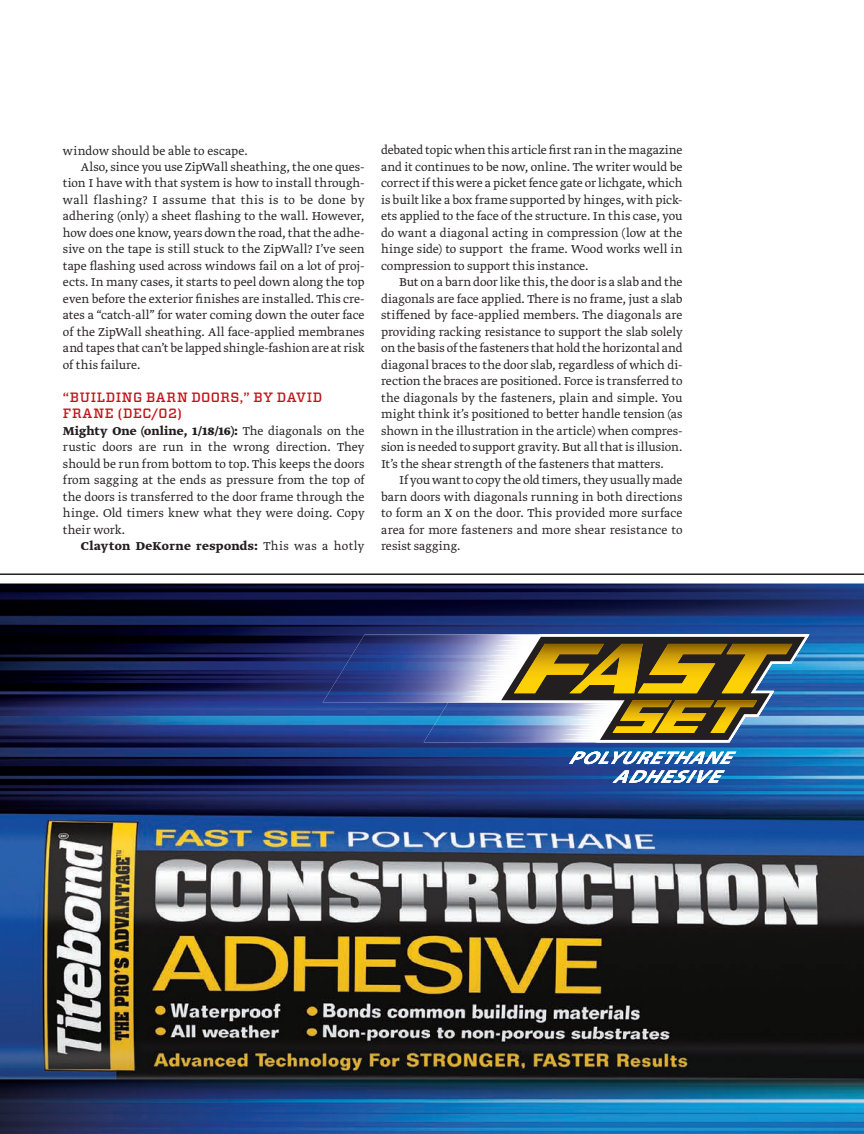
<style>
.page{position:relative;width:864px;height:1134px;background:#fff}
.page>*{position:absolute;margin:0;border:0;box-sizing:border-box;transform-origin:0 0}
.t1{font:300 13.5px/16.5px "Greta Text Std";letter-spacing:.005em;color:#231f20;text-align:justify}
.t2{font:300 13.5px "Greta Text Std";letter-spacing:.03em;color:#231f20}
.t3{font:500 13.5px/16.5px "Vitesse";letter-spacing:.05em;color:#c4121a}
.t4{font:700 13.5px "Greta Text Std";letter-spacing:.02em;color:#231f20}
.s1{font-weight:700}
.s2{font-weight:300}
</style>
<div class="page">
<hr style="left:0;top:573px;width:864px;height:2px;background:#231f20">
<img style="left:0;top:584px;width:864px;height:550px">
<img style="left:424px;top:703px;width:51px;height:39px">
<img style="left:323px;top:634px;width:152px;height:69px">
<img style="left:448px;top:702px;width:27px;height:1px">
<svg style="left:569px;top:752px;width:167px;height:12px"></svg>
<svg style="left:613px;top:770px;width:112px;height:13px"></svg>
<img style="left:468px;top:685px;width:7px;height:2px">
<img style="left:465px;top:690px;width:10px;height:2px">
<img style="left:462px;top:696px;width:13px;height:1px">
<img style="left:458px;top:701px;width:17px;height:1px">
<svg style="left:475px;top:634px;width:334px;height:108px;background:#848162"></svg>
<p class="t1" style="left:63px;top:143px;width:186px">window should be able to escape.</p>
<p class="t1" style="left:81px;top:159px;width:285px">Also, since you use ZipWall sheathing, the one ques-</p>
<p class="t1" style="left:63px;top:176px;width:303px">tion I have with that system is how to install through-</p>
<p class="t2" style="left:63px;top:192px;width:303px">wall flashing? I assume that this is to be done by</p>
<p class="t1" style="left:63px;top:209px;width:303px">adhering (only) a sheet flashing to the wall. However,</p>
<p class="t1" style="left:63px;top:225px;width:303px">how does one know, years down the road, that the adhe-</p>
<p class="t1" style="left:63px;top:242px;width:303px">sive on the tape is still stuck to the ZipWall? I’ve seen</p>
<p class="t1" style="left:63px;top:258px;width:303px">tape flashing used across windows fail on a lot of proj-</p>
<p class="t1" style="left:63px;top:275px;width:303px">ects. In many cases, it starts to peel down along the top</p>
<p class="t1" style="left:63px;top:291px;width:303px">even before the exterior finishes are installed. This cre-</p>
<p class="t1" style="left:63px;top:308px;width:303px">ates a “catch-all” for water coming down the outer face</p>
<p class="t1" style="left:63px;top:324px;width:303px">of the ZipWall sheathing. All face-applied membranes</p>
<p class="t1" style="left:63px;top:341px;width:303px">and tapes that can’t be lapped shingle-fashion are at risk</p>
<p class="t1" style="left:63px;top:357px;width:79px">of this failure.</p>
<p class="t3" style="left:63px;top:389px;width:261px">“BUILDING BARN DOORS,” BY DAVID<br>FRANE (DEC/02)</p>
<p class="t1" style="left:63px;top:423px;width:303px"><span class="s1">Mighty One (online, 1/18/16):</span> The diagonals on the rustic doors are run in the wrong direction. They should be run from bottom to top. This keeps the doors from sagging at the ends as pressure from the top of the doors is transferred to the door frame through the hinge. Old timers knew what they were doing. Copy their work.</p>
<p class="t4" style="left:81px;top:538px;width:285px">Clayton DeKorne responds: <span class="s2">This was a hotly</span></p>
<p class="t1" style="left:381px;top:143px;width:303px">debated topic when this article first ran in the magazine and it continues to be now, online. The writer would be correct if this were a picket fence gate or lichgate, which is built like a box frame supported by hinges, with pick&shy;ets applied to the face of the structure. In this case, you do want a diagonal acting in compression (low at the hinge side) to support the frame. Wood works well in compression to support this instance.</p>
<p class="t1" style="left:381px;top:275px;width:303px;text-indent:18px">But on a barn door like this, the door is a slab and the diagonals are face applied. There is no frame, just a slab stiffened by face-applied members. The diagonals are providing racking resistance to support the slab solely on the basis of the fasteners that hold the horizontal and diagonal braces to the door slab, regardless of which di&shy;rection the braces are positioned. Force is transferred to the diagonals by the fasteners, plain and simple. You might think it’s positioned to better handle tension (as shown in the illustration in the article) when compres&shy;sion is needed to support gravity. But all that is illusion.<br>It’s the shear strength of the fasteners that matters.</p>
<p class="t1" style="left:381px;top:473px;width:303px;text-indent:18px">If you want to copy the old timers, they usually made barn doors with diagonals running in both directions to form an X on the door. This provided more surface area for more fasteners and more shear resistance to resist sagging.</p>
</div>
